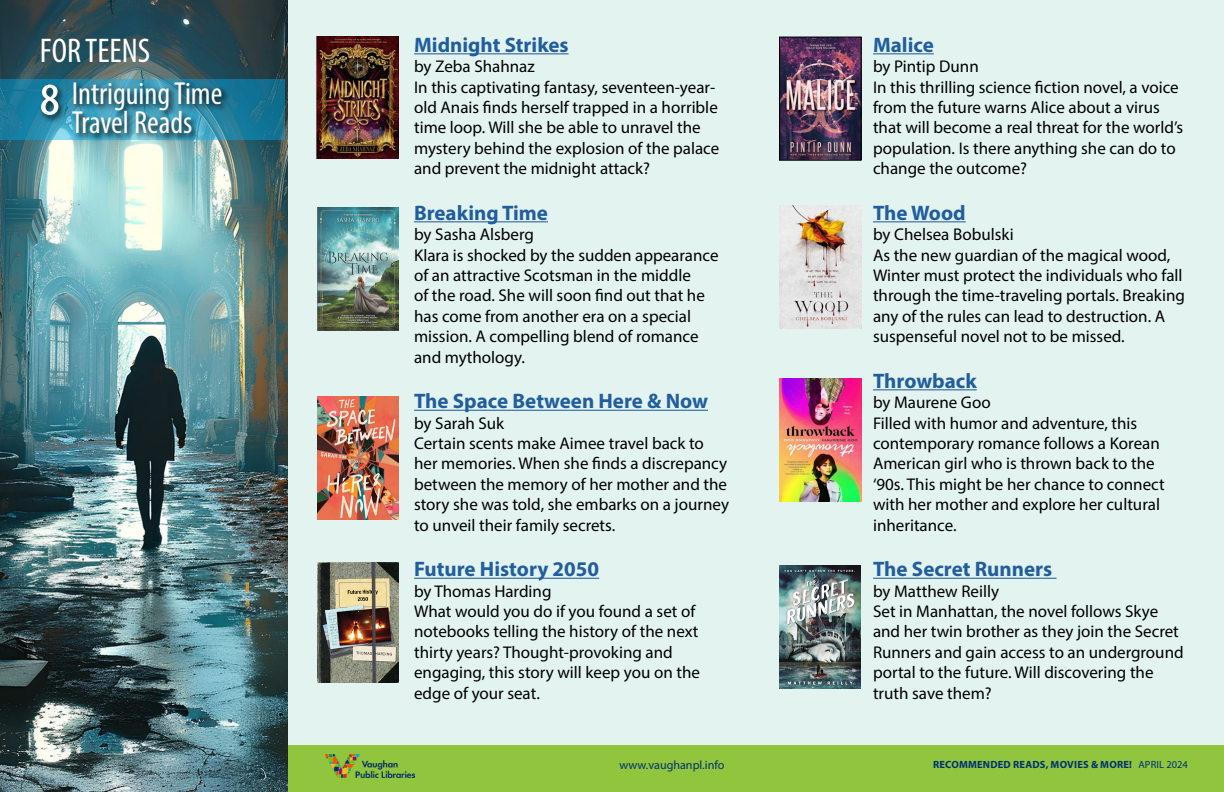
<style>
.page{position:relative;width:1224px;height:792px;background:#fff}
.page>*{position:absolute;margin:0;border:0;box-sizing:border-box;transform-origin:0 0}
.t1{font:condensed 76px "Myriad Pro";color:#fff}
.t2{font:condensed 34.4px "Myriad Pro";color:#fff}
.t3{font:condensed 32px/30px "Myriad Pro";color:#fff}
.t4{font:700 21px "Myriad Pro";color:#215e9e}
.t5{font:17px/20.4px "Myriad Pro";color:#000}
.t6{font:12.1px "Myriad Pro";color:#003273}
.t7{font:700 10.4px "Myriad Pro";letter-spacing:.02em;color:#003273}
.s1{font-weight:400}
</style>
<div class="page">
<div style="left:277px;top:0;width:947px;height:792px;background:#e3f3f0"></div>
<hr style="left:414px;top:53px;width:155px;height:1px;background:#215e9e">
<hr style="left:414px;top:221px;width:134px;height:1px;background:#215e9e">
<hr style="left:414px;top:410px;width:294px;height:1px;background:#215e9e">
<hr style="left:414px;top:578px;width:185px;height:1px;background:#215e9e">
<hr style="left:873px;top:53px;width:61px;height:1px;background:#215e9e">
<hr style="left:873px;top:221px;width:93px;height:1px;background:#215e9e">
<hr style="left:873px;top:389px;width:104px;height:1px;background:#215e9e">
<hr style="left:873px;top:578px;width:184px;height:1px;background:#215e9e">
<div style="left:288px;top:745px;width:936px;height:47px;background:#90c53d"></div>
<img style="left:326px;top:754px;width:88px;height:24px">
<img style="left:0;top:0;width:288px;height:792px">
<img style="left:317px;top:207px;width:82px;height:123px">
<img style="left:317px;top:37px;width:81px;height:122px">
<img style="left:780px;top:205px;width:81px;height:124px">
<img style="left:780px;top:378px;width:81px;height:124px">
<img style="left:779px;top:565px;width:82px;height:124px">
<img style="left:317px;top:396px;width:82px;height:124px">
<img style="left:317px;top:562px;width:82px;height:121px">
<img style="left:781px;top:39px;width:79px;height:120px">
<div style="left:779px;top:37px;width:83px;height:124px;border:1px solid #000"></div>
<svg style="left:0;top:80px;width:284px;height:60px;background:#1c7c9d"></svg>
<div style="left:70px;top:80px;width:160px;height:63px;background:#000;opacity:.93"></div>
<div style="left:39px;top:83px;width:28px;height:41px;background:#000;opacity:.75"></div>
<h2 class="t2" style="left:40px;top:30px;width:112px">FOR TEENS</h2>
<h3 class="t3" style="left:72px;top:78px;width:152px">Intriguing Time<br>Travel Reads</h3>
<h1 class="t1" style="left:40px;top:75px;width:22px">⁸</h1>
<p class="t4" style="left:414px;top:31px;width:156px">Midnight Strikes</p>
<p class="t5" style="left:414px;top:56px;width:307px">by Zeba Shahnaz<br>In this captivating fantasy, seventeen-year&shy;old Anais finds herself trapped in a horrible time loop. Will she be able to unravel the mystery behind the explosion of the palace and prevent the midnight attack?</p>
<p class="t4" style="left:414px;top:199px;width:135px">Breaking Time</p>
<p class="t5" style="left:414px;top:224px;width:306px">by Sasha Alsberg<br>Klara is shocked by the sudden appearance of an attractive Scotsman in the middle<br>of the road. She will soon find out that he has come from another era on a special mission. A compelling blend of romance and mythology.</p>
<p class="t4" style="left:414px;top:387px;width:295px">The Space Between Here &amp; Now</p>
<p class="t5" style="left:414px;top:412px;width:316px">by Sarah Suk<br>Certain scents make Aimee travel back to her memories. When she finds a discrepancy between the memory of her mother and the story she was told, she embarks on a journey to unveil their family secrets.</p>
<p class="t4" style="left:414px;top:555px;width:187px">Future History 2050</p>
<p class="t5" style="left:414px;top:580px;width:287px">by Thomas Harding<br>What would you do if you found a set of notebooks telling the history of the next thirty years? Thought-provoking and engaging, this story will keep you on the edge of your seat.</p>
<p class="t4" style="left:873px;top:31px;width:62px">Malice</p>
<p class="t5" style="left:873px;top:56px;width:312px">by Pintip Dunn<br>In this thrilling science fiction novel, a voice from the future warns Alice about a virus that will become a real threat for the world’s population. Is there anything she can do to change the outcome?</p>
<p class="t4" style="left:873px;top:199px;width:94px">The Wood</p>
<p class="t5" style="left:873px;top:224px;width:314px">by Chelsea Bobulski<br>As the new guardian of the magical wood, Winter must protect the individuals who fall through the time-traveling portals. Breaking any of the rules can lead to destruction. A suspenseful novel not to be missed.</p>
<p class="t4" style="left:873px;top:367px;width:105px">Throwback</p>
<p class="t5" style="left:873px;top:392px;width:293px">by Maurene Goo<br>Filled with humor and adventure, this contemporary romance follows a Korean<br>American girl who is thrown back to the ‘90s. This might be her chance to connect with her mother and explore her cultural inheritance.</p>
<p class="t4" style="left:873px;top:555px;width:181px">The Secret Runners</p>
<p class="t5" style="left:873px;top:580px;width:312px">by Matthew Reilly<br>Set in Manhattan, the novel follows Skye and her twin brother as they join the Secret Runners and gain access to an underground portal to the future. Will discovering the truth save them?</p>
<p class="t6" style="left:619px;top:758px;width:107px">www.vaughanpl.info</p>
<p class="t7" style="left:933px;top:758px;width:256px">RECOMMENDED READS, MOVIES &amp; MORE! <span class="s1">APRIL 2024</span></p>
</div>
